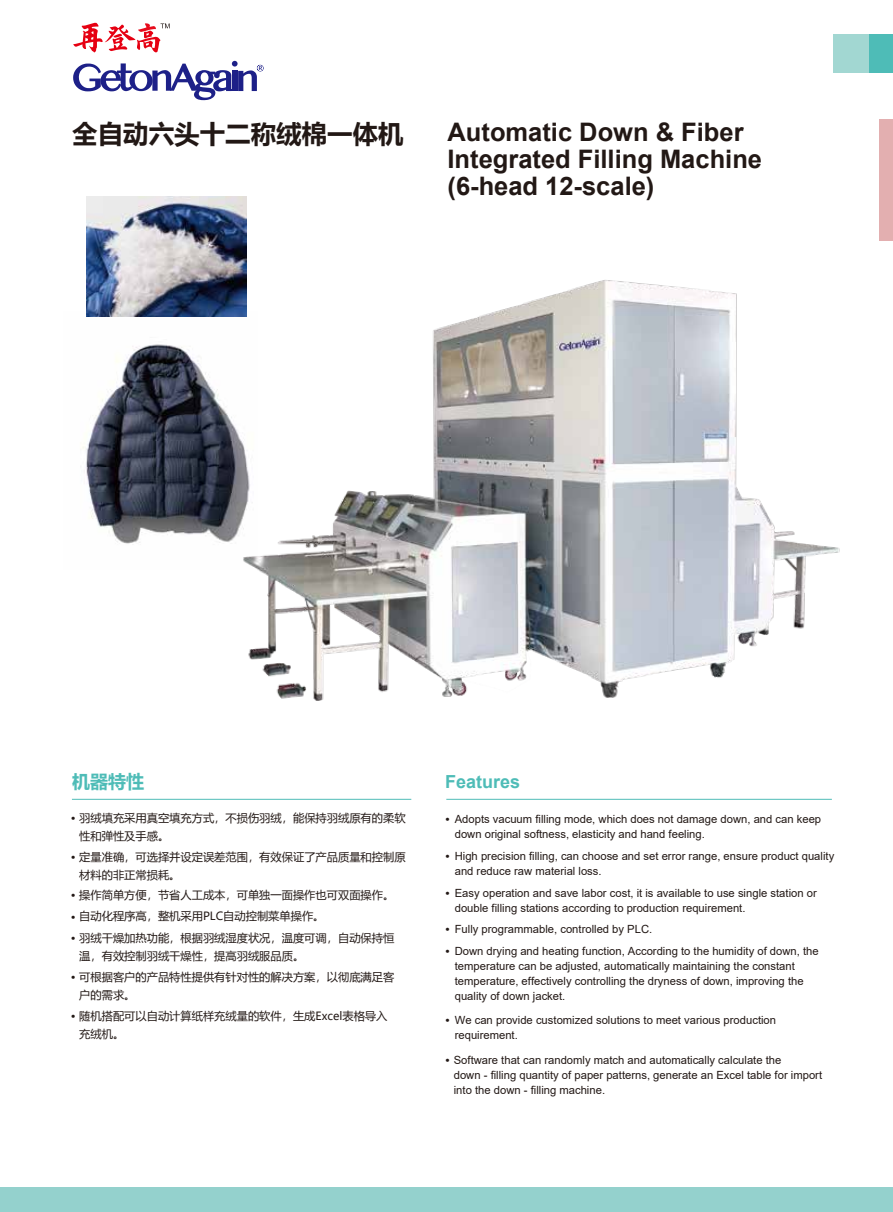
<style>
.page{position:relative;width:893px;height:1212px;background:#fff}
.page>*{position:absolute;margin:0;border:0;box-sizing:border-box;transform-origin:0 0}
.t1{font:700 25.5px/27px "Arial";color:#221815}
.t2{font:700 25.5px "Microsoft Ya Hei";color:#221815}
.t3{font:700 18px "Arial";color:#4ebcb7}
.t4{font:700 18px "Microsoft Ya Hei";color:#4ebcb7}
.t5{font:11.25px/15px "Arial";color:#221815}
.t6{font:11.25px/21.1px "Microsoft Ya Hei";color:#221815}
.s1{font-weight:700}
.s2{font-family:"Microsoft Ya Hei";font-weight:700}
</style>
<div class="page">
<div style="left:0;top:1187px;width:893px;height:25px;background:#94d1cd"></div>
<div style="left:833px;top:34px;width:37px;height:38px;background:#a2d7d2"></div>
<hr style="left:446px;top:799px;width:386px;height:1px;background:#50bdb8">
<hr style="left:72px;top:799px;width:339px;height:1px;background:#50bdb8">
<div style="left:870px;top:34px;width:23px;height:38px;background:#4ebcb7"></div>
<svg style="left:73px;top:61px;width:191px;height:39px"></svg>
<svg style="left:73px;top:22px;width:97px;height:31px"></svg>
<div style="left:879px;top:119px;width:14px;height:122px;background:#e3afb0"></div>
<img style="left:82px;top:311px;width:119px;height:233px">
<img style="left:201px;top:264px;width:639px;height:437px">
<img style="left:87px;top:197px;width:159px;height:119px">
<h1 class="t2" style="left:72px;top:116px;width:333px">全自动六头十二称绒棉一体机</h1>
<h1 class="t1" style="left:447px;top:119px;width:316px">Automatic Down &amp; Fiber<br>Integrated Filling Machine (6-head 12-scale)</h1>
<h2 class="t4" style="left:72px;top:769px;width:73px">机器特性</h2>
<h2 class="t3" style="left:445px;top:769px;width:77px">Features</h2>
<p class="t6" style="left:79px;top:809px;width:328px;line-height:18px;text-indent:-8px"><span class="s1">·</span> 羽绒填充采用真空填充方式，不损伤羽绒，能保持羽绒原有的柔软性和弹性及手感。</p>
<p class="t6" style="left:79px;top:848px;width:328px;line-height:18px;text-indent:-8px"><span class="s1">·</span> 定量准确，可选择并设定误差范围，有效保证了产品质量和控制原材料的非正常损耗。</p>
<p class="t5" style="left:455px;top:811px;width:368px;text-indent:-10px"><span class="s2">·</span> Adopts vacuum filling mode, which does not damage down, and can keep down original softness, elasticity and hand feeling.</p>
<p class="t5" style="left:455px;top:848px;width:381px;text-indent:-10px"><span class="s2">·</span> High precision filling, can choose and set error range, ensure product quality and reduce raw material loss.</p>
<p class="t5" style="left:455px;top:885px;width:364px;text-indent:-10px"><span class="s2">·</span> Easy operation and save labor cost, it is available to use single station or double filling stations according to production requirement.</p>
<p class="t5" style="left:445px;top:918px;width:375px;line-height:21.6px"><span class="s2">·</span> Fully programmable, controlled by PLC.<br><span class="s2">·</span> Down drying and heating function, According to the humidity of down, the</p>
<p class="t5" style="left:455px;top:958px;width:350px">temperature can be adjusted, automatically maintaining the constant temperature, effectively controlling the dryness of down, improving the quality of down jacket.</p>
<p class="t5" style="left:455px;top:1012px;width:323px;text-indent:-10px"><span class="s2">·</span> We can provide customized solutions to meet various production requirement.</p>
<p class="t6" style="left:71px;top:884px;width:325px"><span class="s1">·</span> 操作简单方便，节省人工成本，可单独一面操作也可双面操作。<span class="s1">·</span> 自动化程序高，整机采用PLC自动控制菜单操作。<br><span class="s1">·</span> 羽绒干燥加热功能，根据羽绒湿度状况，温度可调，自动保持恒</p>
<p class="t6" style="left:71px;top:944px;width:325px;text-indent:8px">温，有效控制羽绒干燥性，提高羽绒服品质。<br><span class="s1">·</span> 可根据客户的产品特性提供有针对性的解决方案，以彻底满足客</p>
<p class="t6" style="left:71px;top:983px;width:318px;text-indent:8px">户的需求。<br><span class="s1">·</span> 随机搭配可以自动计算纸样充绒量的软件，生成Excel表格导入</p>
<p class="t6" style="left:79px;top:1023px;width:46px">充绒机。</p>
<p class="t5" style="left:454px;top:1052px;width:370px;text-indent:-8px"><span class="s2">·</span> Software that can randomly match and automatically calculate the<br>down - filling quantity of paper patterns, generate an Excel table for import into the down - filling machine.</p>
</div>
